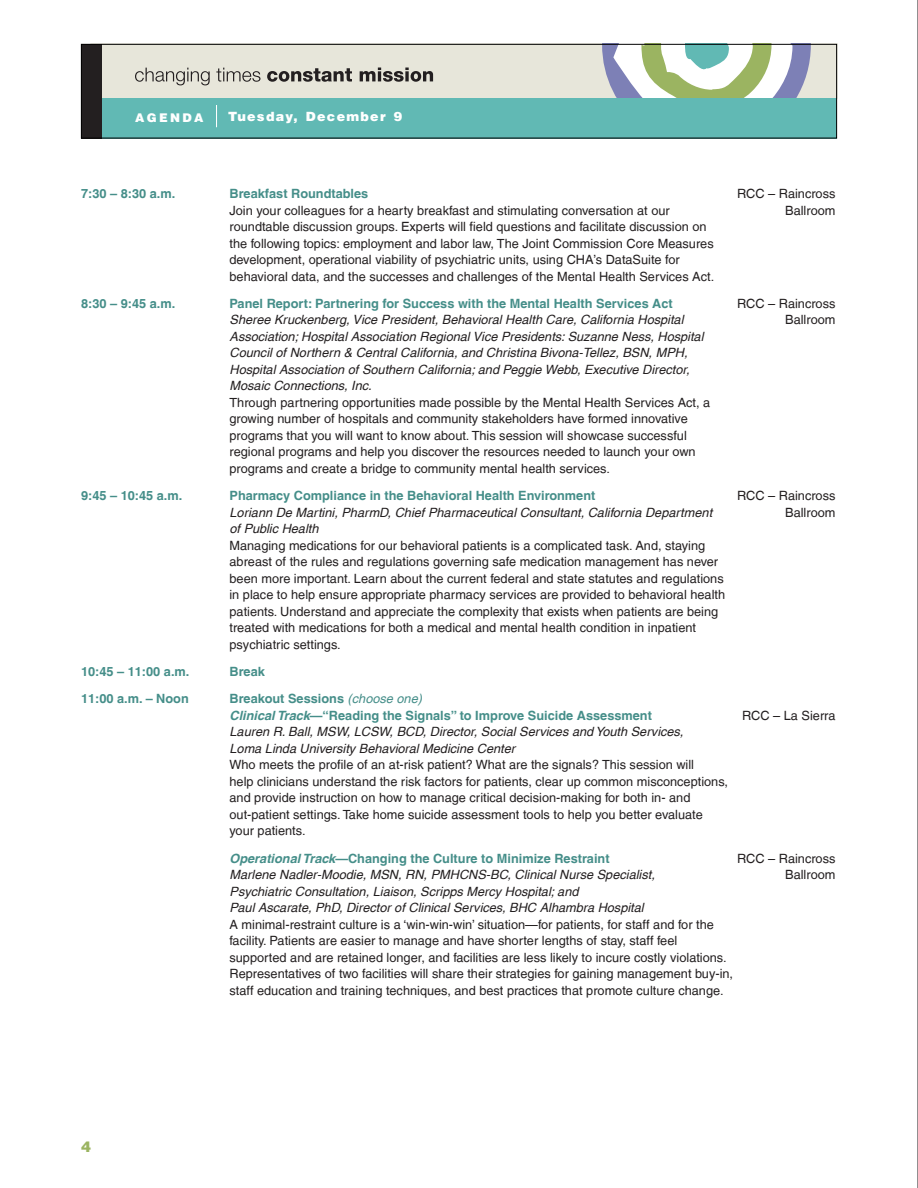
<style>
.page{position:relative;width:918px;height:1188px;background:#fff}
.page>*{position:absolute;margin:0;border:0;box-sizing:border-box;transform-origin:0 0}
.PAGE_NUMBER{font:900 15px "Helvetica LT";color:#9bb461}
.t1{font:12.75px/16.5px "Helvetica LT";color:#231f20}
.t2{font:700 12.75px/16.5px "Helvetica LT";color:#458e89}
.t3{font:italic 12.75px "Helvetica LT";color:#231f20}
.Page_Heads_2{font:900 12.75px "Helvetica LT";letter-spacing:.1em;color:#fff}
.PAGE_HEADS{font:900 12px "Helvetica LT";color:#fff}
.s1{font-style:italic}
.s2{font-weight:400;font-style:italic}
</style>
<div class="page">
<hr style="left:917px;top:0;width:1px;height:1188px;background:#231f20">
<div style="left:90px;top:43px;width:748px;height:56px;background:#e7e6da;border:2px solid #e7e6da"></div>
<svg style="left:602px;top:46px;width:209px;height:52px;background:#c1cec1"></svg>
<div style="left:91px;top:98px;width:746px;height:40px;background:#61b9b4"></div>
<div style="left:81px;top:44px;width:20px;height:94px;background:#231f20"></div>
<svg style="left:135px;top:68px;width:298px;height:17px"></svg>
<div style="left:81px;top:44px;width:756px;height:94px;border:1px solid #000"></div>
<svg style="left:216px;top:105px;width:1px;height:22px"></svg>
<p class="PAGE_HEADS" style="left:135px;top:109px;width:70px">AGEN DA</p>
<p class="Page_Heads_2" style="left:228px;top:108px;width:176px">Tuesday, December 9</p>
<p class="t2" style="left:81px;top:185px;width:96px">7:30 – 8:30 a.m.</p>
<p class="t2" style="left:230px;top:185px;width:140px">Breakfast Roundtables</p>
<p class="t1" style="left:737px;top:185px;width:100px">RCC – Raincross</p>
<p class="t1" style="left:230px;top:202px;width:442px">Join your colleagues for a hearty breakfast and stimulating conversation at our</p>
<p class="t1" style="left:785px;top:202px;width:52px">Ballroom</p>
<p class="t1" style="left:229px;top:218px;width:486px">roundtable discussion groups. Experts will field questions and facilitate discussion on the following topics: employment and labor law, The Joint Commission Core Measures development, operational viability of psychiatric units, using CHA’s DataSuite for behavioral data, and the successes and challenges of the Mental Health Services Act.</p>
<p class="t2" style="left:81px;top:295px;width:96px">8:30 – 9:45 a.m.</p>
<p class="t2" style="left:230px;top:295px;width:445px">Panel Report: Partnering for Success with the Mental Health Services Act</p>
<p class="t1" style="left:737px;top:295px;width:100px">RCC – Raincross</p>
<p class="t3" style="left:230px;top:313px;width:456px">Sheree Kruckenberg, Vice President, Behavioral Health Care, California Hospital</p>
<p class="t1" style="left:785px;top:312px;width:52px">Ballroom</p>
<p class="t1" style="left:229px;top:328px;width:482px"><span class="s1">Association; Hospital Association Regional Vice Presidents: Suzanne Ness, Hospital Council of Northern &amp; Central California, and Christina Bivona-Tellez, BSN, MPH, Hospital Association of Southern California; and Peggie Webb, Executive Director, Mosaic Connections, Inc.<br></span>Through partnering opportunities made possible by the Mental Health Services Act, a growing number of hospitals and community stakeholders have formed innovative programs that you will want to know about. This session will showcase successful regional programs and help you discover the resources needed to launch your own programs and create a bridge to community mental health services.</p>
<p class="t2" style="left:81px;top:487px;width:103px">9:45 – 10:45 a.m.</p>
<p class="t2" style="left:230px;top:487px;width:367px">Pharmacy Compliance in the Behavioral Health Environment</p>
<p class="t1" style="left:737px;top:488px;width:100px">RCC – Raincross</p>
<p class="t3" style="left:230px;top:505px;width:484px">Loriann De Martini, PharmD, Chief Pharmaceutical Consultant, California Department</p>
<p class="t1" style="left:785px;top:504px;width:52px">Ballroom</p>
<p class="t1" style="left:229px;top:521px;width:497px"><span class="s1">of Public Health<br></span>Managing medications for our behavioral patients is a complicated task. And, staying abreast of the rules and regulations governing safe medication management has never been more important. Learn about the current federal and state statutes and regulations in place to help ensure appropriate pharmacy services are provided to behavioral health patients. Understand and appreciate the complexity that exists when patients are being treated with medications for both a medical and mental health condition in inpatient psychiatric settings.</p>
<p class="t2" style="left:81px;top:663px;width:110px">10:45 – 11:00 a.m.</p>
<p class="t2" style="left:230px;top:663px;width:37px">Break</p>
<p class="t2" style="left:81px;top:690px;width:109px">11:00 a.m. – Noon</p>
<p class="t2" style="left:230px;top:690px;width:424px">Breakout Sessions <span class="s2">(choose one)<br></span><span class="s1">Clinical Track</span>—“Reading the Signals” to Improve Suicide Assessment</p>
<p class="t1" style="left:742px;top:707px;width:95px">RCC – La Sierra</p>
<p class="PAGE_NUMBER" style="left:81px;top:1137px;width:12px">4</p>
<p class="t1" style="left:229px;top:724px;width:500px"><span class="s1">Lauren R. Ball, MSW, LCSW, BCD, Director, Social Services and Youth Services,<br>Loma Linda University Behavioral Medicine Center<br></span>Who meets the profile of an at-risk patient? What are the signals? This session will<br>help clinicians understand the risk factors for patients, clear up common misconceptions, and provide instruction on how to manage critical decision-making for both in- and out-patient settings. Take home suicide assessment tools to help you better evaluate your patients.</p>
<p class="t2" style="left:230px;top:850px;width:382px"><span class="s1">Operational Track</span>—Changing the Culture to Minimize Restraint</p>
<p class="t1" style="left:737px;top:850px;width:100px">RCC – Raincross</p>
<p class="t3" style="left:229px;top:867px;width:427px">Marlene Nadler-Moodie, MSN, RN, PMHCNS-BC, Clinical Nurse Specialist,</p>
<p class="t1" style="left:785px;top:866px;width:52px">Ballroom</p>
<p class="t1" style="left:229px;top:883px;width:505px"><span class="s1">Psychiatric Consultation, Liaison, Scripps Mercy Hospital; and<br>Paul Ascarate, PhD, Director of Clinical Services, BHC Alhambra Hospital<br></span>A minimal-restraint culture is a ‘win-win-win’ situation—for patients, for staff and for the facility. Patients are easier to manage and have shorter lengths of stay, staff feel supported and are retained longer, and facilities are less likely to incure costly violations.<br>Representatives of two facilities will share their strategies for gaining management buy-in, staff education and training techniques, and best practices that promote culture change.</p>
</div>
